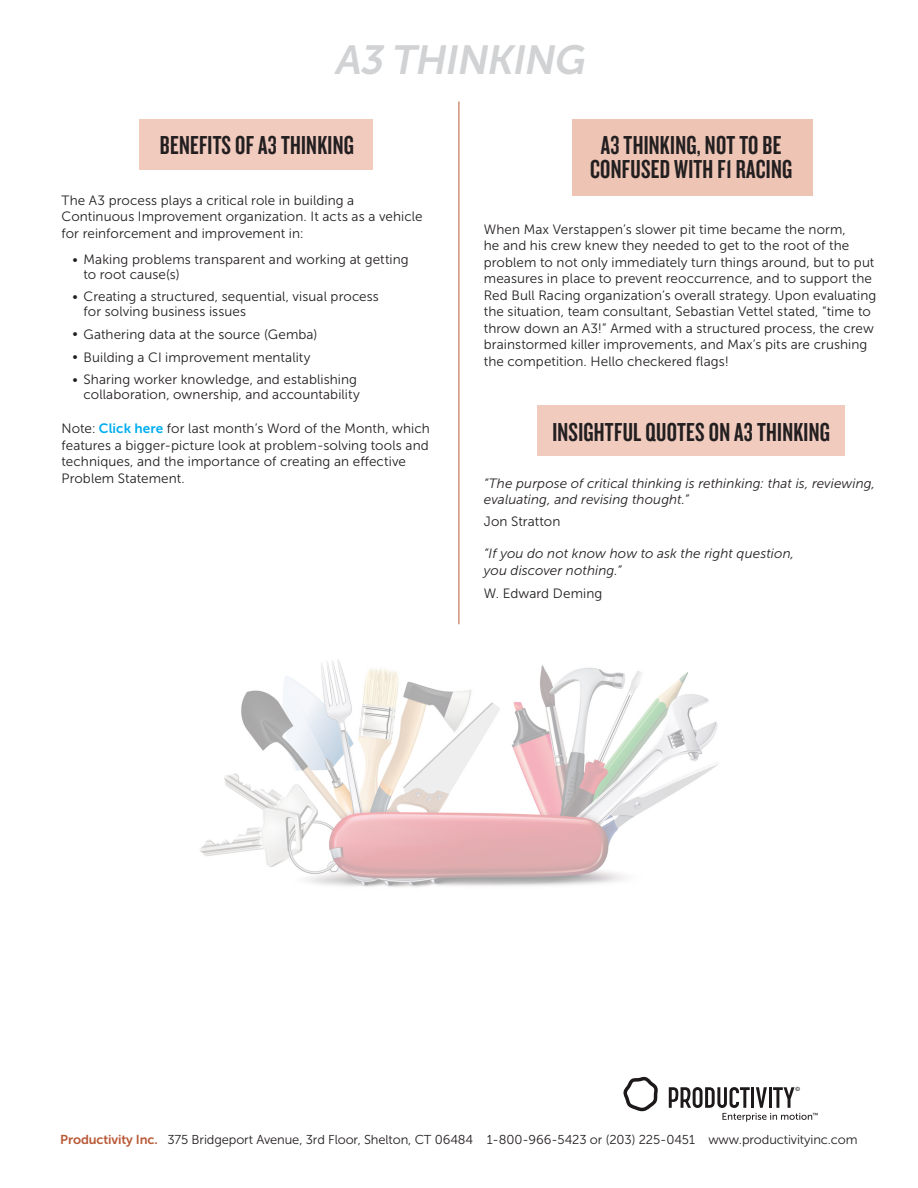
<style>
.page{position:relative;width:918px;height:1188px;background:#fff}
.page>*{position:absolute;margin:0;border:0;box-sizing:border-box;transform-origin:0 0}
.Body_Text{font:italic 40.5px "Museo Sans 700";color:#d1d2d4}
.Body_Text-2{font:27px/24px "Knockout 48 Featherweight";letter-spacing:.01em;color:#231f20;text-align:center}
.t1{font:13.5px/16.5px "Museo Sans 300";letter-spacing:.005em;color:#231f20}
.t2{font:italic 13.5px/16.5px "Museo Sans 300";letter-spacing:.005em;color:#231f20}
.t3{font:12.9px "Museo Sans 300";letter-spacing:-.01em;color:#231f20}
.t4{font:5.7px "Helvetica Neue";color:#000}
.s1{font-family:"Museo Sans 700";color:#00aeef}
.s2{font-family:"Museo Sans 700";color:#b95a38}
</style>
<div class="page">
<hr style="left:459px;top:102px;width:1px;height:522px;background:#b95a38">
<svg style="left:623px;top:1077px;width:35px;height:34px"></svg>
<svg style="left:669px;top:1087px;width:143px;height:35px"></svg>
<div style="left:139px;top:119px;width:234px;height:51px;background:#f2cbbf"></div>
<div style="left:538px;top:405px;width:307px;height:51px;background:#f2cbbf"></div>
<div style="left:572px;top:119px;width:241px;height:76px;background:#eec4b5"></div>
<img style="left:199px;top:659px;width:519px;height:228px">
<p class="Body_Text" style="left:334px;top:37px;width:259px">A3 THINKING</p>
<p class="Body_Text-2" style="left:160px;top:133px;width:196px">BENEFITS OF A3 THINKING</p>
<p class="t1" style="left:62px;top:192px;width:363px">The A3 process plays a critical role in building a<br>Continuous Improvement organization. It acts as a vehicle for reinforcement and improvement in:</p>
<p class="t1" style="left:84px;top:252px;width:327px;line-height:15px;text-indent:-11px">• Making problems transparent and working at getting to root cause(s)</p>
<p class="t1" style="left:84px;top:289px;width:297px;line-height:15px;text-indent:-11px">• Creating a structured, sequential, visual process for solving business issues</p>
<p class="t1" style="left:72px;top:326px;width:246px">• Gathering data at the source (Gemba)</p>
<p class="t1" style="left:72px;top:349px;width:240px">• Building a CI improvement mentality</p>
<p class="t1" style="left:72px;top:372px;width:289px;line-height:15px;text-align:right">• Sharing worker knowledge, and establishing collaboration, ownership, and accountability</p>
<p class="t1" style="left:62px;top:420px;width:370px">Note: <span class="s1">Click here</span> for last month’s Word of the Month, which features a bigger-picture look at problem-solving tools and techniques, and the importance of creating an effective Problem Statement.</p>
<p class="Body_Text-2" style="left:590px;top:133px;width:204px">A3 THINKING, NOT TO BE<br>CONFUSED WITH F1 RACING</p>
<p class="t1" style="left:484px;top:221px;width:394px">When Max Verstappen’s slower pit time became the norm,<br>he and his crew knew they needed to get to the root of the problem to not only immediately turn things around, but to put measures in place to prevent reoccurrence, and to support the Red Bull Racing organization’s overall strategy. Upon evaluating the situation, team consultant, Sebastian Vettel stated, “time to throw down an A3!” Armed with a structured process, the crew brainstormed killer improvements, and Max’s pits are crushing the competition. Hello checkered flags!</p>
<p class="Body_Text-2" style="left:552px;top:419px;width:279px">INSIGHTFUL QUOTES ON A3 THINKING</p>
<p class="t2" style="left:484px;top:475px;width:393px">“The purpose of critical thinking is rethinking: that is, reviewing, evaluating, and revising thought.”</p>
<p class="t1" style="left:484px;top:514px;width:78px">Jon Stratton</p>
<p class="t2" style="left:484px;top:545px;width:312px">“If you do not know how to ask the right question, you discover nothing.”</p>
<p class="t1" style="left:484px;top:585px;width:120px">W. Edward Deming</p>
<p class="t4" style="left:796px;top:1086px;width:6px">©</p>
<p class="t4" style="left:812px;top:1111px;width:7px">™</p>
<p class="t3" style="left:60px;top:1133px;width:799px"><span class="s2">Productivity Inc.</span> 375 Bridgeport Avenue, 3rd Floor, Shelton, CT 06484 1-800-966-5423 or (203) 225-0451 www.productivityinc.com</p>
</div>
